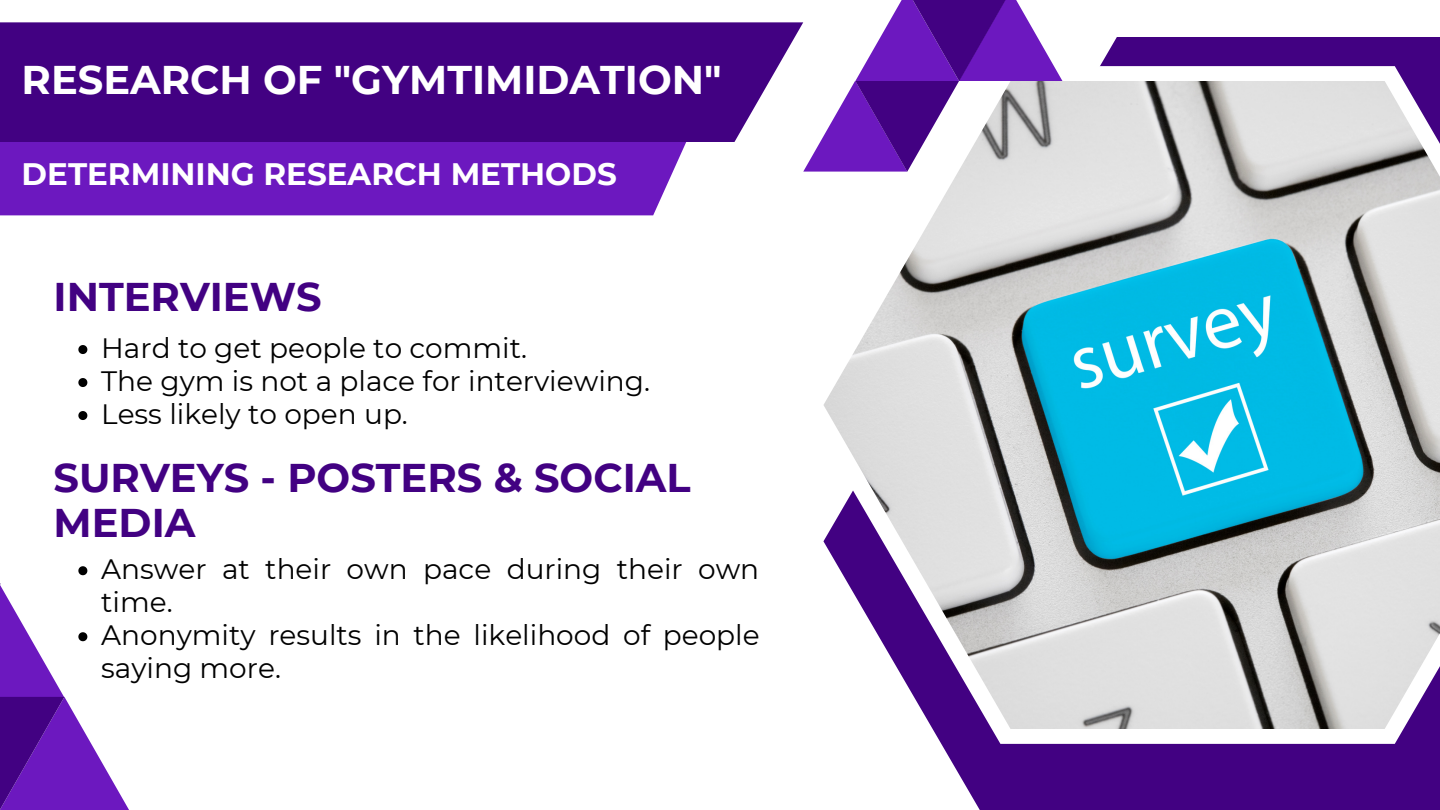
<style>
.page{position:relative;width:1440px;height:810px;background:#fff}
.page>*{position:absolute;margin:0;border:0;box-sizing:border-box;transform-origin:0 0}
.t1{font:700 40px/45.8px "Montserrat";color:#420182}
.t2{font:700 40px "Montserrat";color:#fff}
.t3{font:700 31px "Montserrat";color:#fff}
.t4{font:28px/33px "Montserrat";color:#000}
</style>
<div class="page">
<div style="left:941px;top:37px;width:499px;height:773px;background:#420182"></div>
<svg style="left:932px;top:66px;width:508px;height:678px"></svg>
<img style="left:823px;top:81px;width:617px;height:648px">
<div style="left:0;top:142px;width:687px;height:73px;background:#6c18bf"></div>
<div style="left:0;top:22px;width:803px;height:120px;background:#420182"></div>
<svg style="left:803px;top:0;width:260px;height:172px"></svg>
<svg style="left:0;top:584px;width:64px;height:113px"></svg>
<svg style="left:64px;top:697px;width:65px;height:113px"></svg>
<svg style="left:0;top:697px;width:64px;height:113px;background:#570da0"></svg>
<svg style="left:78px;top:566px;width:9px;height:9px"></svg>
<svg style="left:78px;top:632px;width:9px;height:9px"></svg>
<svg style="left:78px;top:345px;width:9px;height:9px"></svg>
<svg style="left:78px;top:378px;width:9px;height:9px"></svg>
<svg style="left:78px;top:411px;width:9px;height:9px"></svg>
<p class="t2" style="left:22px;top:56px;width:701px">RESEARCH OF "GYMTIMIDATION"</p>
<p class="t3" style="left:22px;top:155px;width:597px">DETERMINING RESEARCH METHODS</p>
<p class="t1" style="left:54px;top:274px;width:270px">INTERVIEWS</p>
<p class="t4" style="left:101px;top:331px;width:427px">Hard to get people to commit.</p>
<p class="t4" style="left:101px;top:364px;width:550px">The gym is not a place for interviewing.</p>
<p class="t4" style="left:101px;top:397px;width:308px">Less likely to open up.</p>
<p class="t1" style="left:54px;top:454px;width:639px">SURVEYS - POSTERS &amp; SOCIAL<br>MEDIA</p>
<p class="t4" style="left:101px;top:552px;width:660px">Answer at their own pace during their own time.</p>
<p class="t4" style="left:101px;top:618px;width:660px">Anonymity results in the likelihood of people saying more.</p>
</div>
